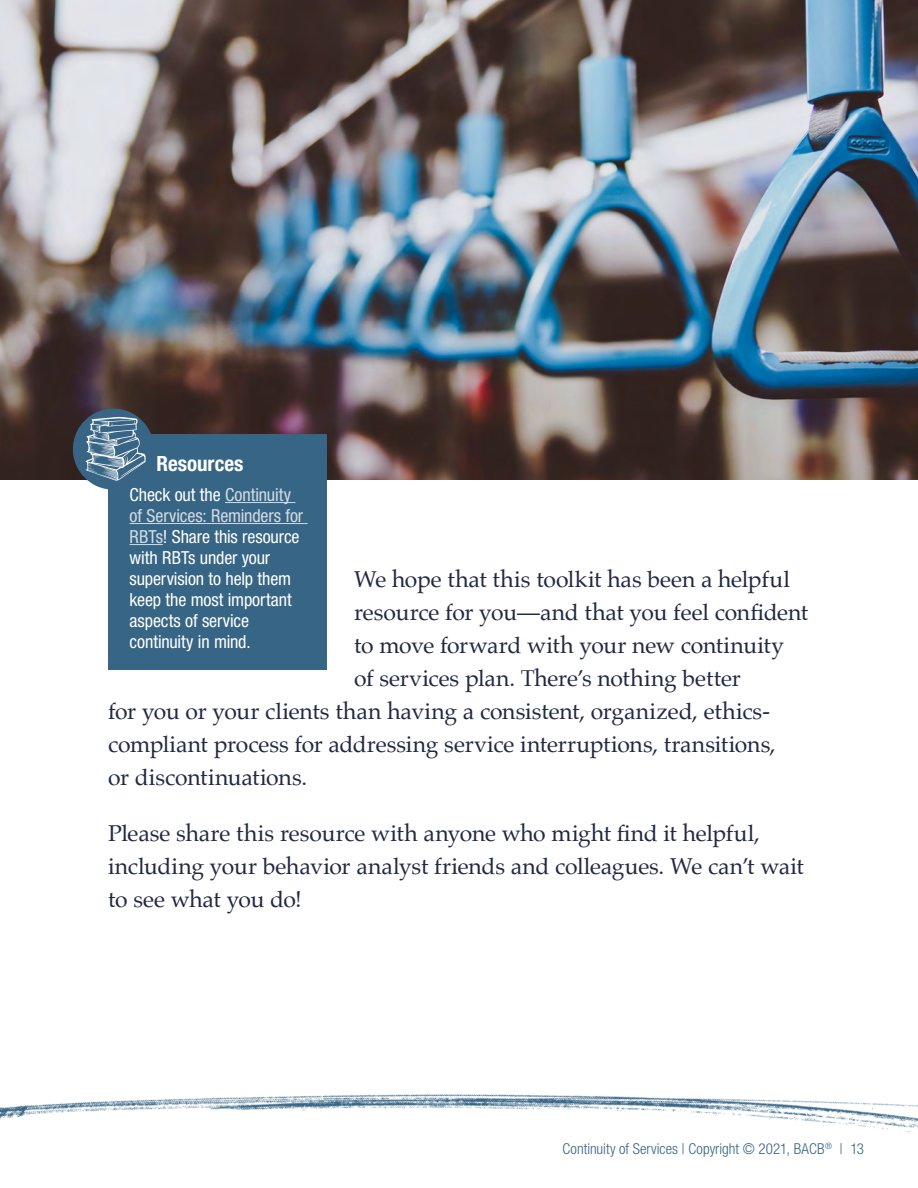
<style>
.page{position:relative;width:918px;height:1188px;background:#fff}
.page>*{position:absolute;margin:0;border:0;box-sizing:border-box;transform-origin:0 0}
.Body_text{font:22.8px/33px "Palatino";letter-spacing:-.005em;color:#202945}
.Icon-title{font:700 condensed 21px "Helvetica Neue LT Std";color:#fff}
.sidebar-text{font:condensed 18px/21px "Helvetica Neue LT Std";letter-spacing:-.005em;color:#fff}
.t1{font:300 condensed 15px "Helvetica Neue LT Std";letter-spacing:.005em;color:#376585}
.s1{color:#d2dce2}
</style>
<div class="page">
<img style="left:0;top:0;width:918px;height:480px">
<div style="left:108px;top:434px;width:219px;height:235px;background:#376585"></div>
<hr style="left:225px;top:502px;width:70px;height:1px;background:#d2dce2">
<hr style="left:130px;top:523px;width:178px;height:1px;background:#d2dce2">
<hr style="left:130px;top:544px;width:33px;height:1px;background:#d2dce2">
<div style="left:73px;top:409px;width:81px;height:81px;background:#386585;border-radius:50%"></div>
<svg style="left:86px;top:417px;width:60px;height:64px"></svg>
<img style="left:0;top:1094px;width:918px;height:39px">
<p class="Icon-title" style="left:157px;top:451px;width:88px">Resources</p>
<p class="sidebar-text" style="left:130px;top:484px;width:175px">Check out the <span class="s1">Continuity of Services: Reminders for<br>RBTs</span>! Share this resource with RBTs under your supervision to help them keep the most important aspects of service continuity in mind.</p>
<p class="Body_text" style="left:354px;top:563px;width:438px">We hope that this toolkit has been a helpful</p>
<p class="Body_text" style="left:354px;top:596px;width:456px">resource for you—and that you feel confident</p>
<p class="Body_text" style="left:354px;top:629px;width:432px">to move forward with your new continuity</p>
<p class="Body_text" style="left:354px;top:662px;width:388px">of services plan. There’s nothing better</p>
<p class="Body_text" style="left:108px;top:695px;width:663px">for you or your clients than having a consistent, organized, ethics-</p>
<p class="Body_text" style="left:108px;top:728px;width:669px">compliant process for addressing service interruptions, transitions,</p>
<p class="Body_text" style="left:108px;top:761px;width:201px">or discontinuations.</p>
<p class="Body_text" style="left:108px;top:816px;width:698px">Please share this resource with anyone who might find it helpful, including your behavior analyst friends and colleagues. We can’t wait to see what you do!</p>
<p class="t1" style="left:563px;top:1140px;width:303px">Continuity of Services | Copyright © 2021, BACB<sup>®</sup> | 13</p>
</div>
